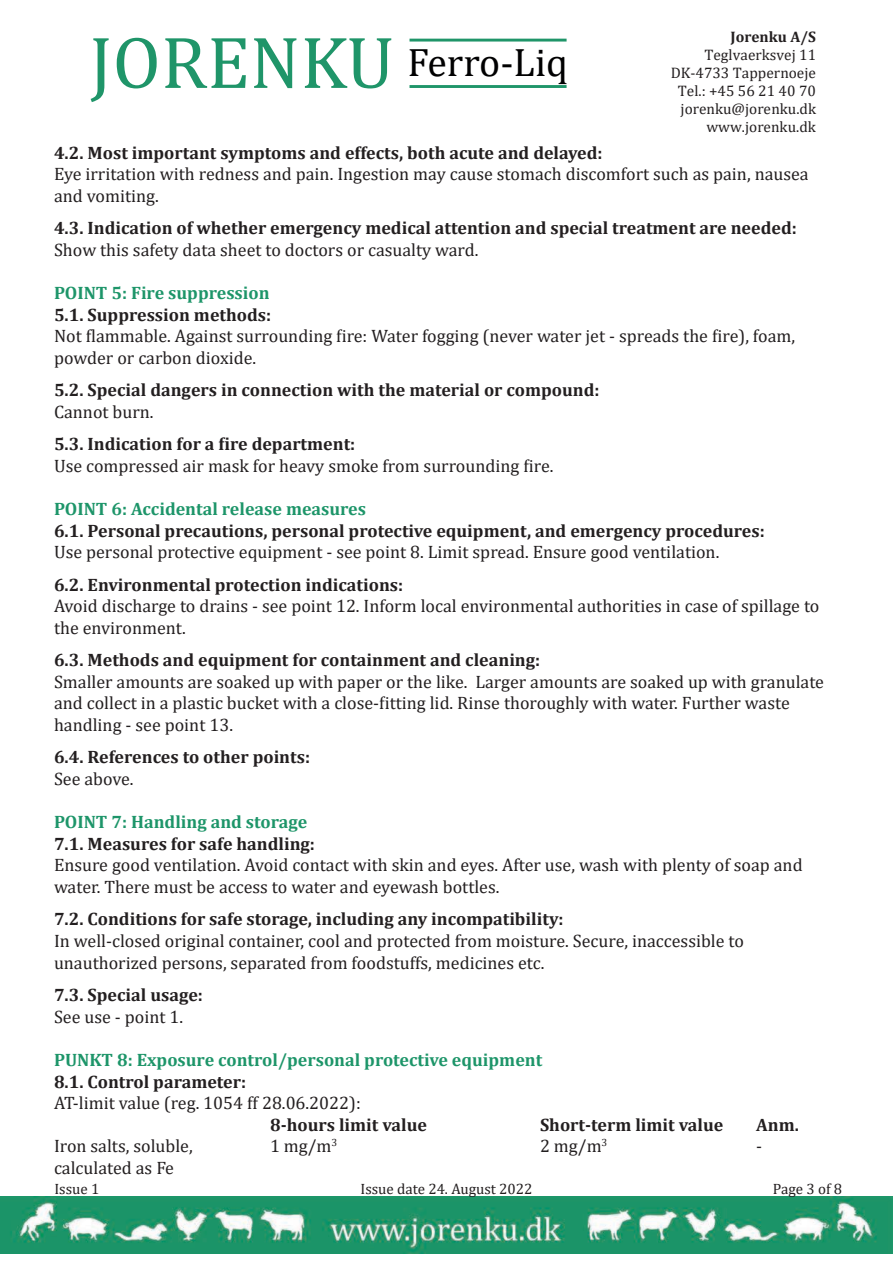
<style>
.page{position:relative;width:893px;height:1263px;background:#fff}
.page>*{position:absolute;margin:0;border:0;box-sizing:border-box;transform-origin:0 0}
.t1{font:39.9px "Cambria";color:#000001}
.t2{font:18px/21.6px "Cambria";color:#231f20}
.t3{font:700 18px "Cambria";color:#231f20}
.t4{font:700 18px "Cambria";color:#1d9569}
.t5{font:15.3px/18px "Cambria";color:#231f20;text-align:right}
.t6{font:700 15.3px "Cambria";color:#231f20}
.t7{font:15px "Cambria";color:#231f20}
.s1{font-size:74.4px;color:#1f9569}
</style>
<div class="page">
<img style="left:0;top:1196px;width:893px;height:58px">
<hr style="left:409px;top:39px;width:158px;height:3px;background:#1f9569">
<hr style="left:409px;top:85px;width:158px;height:3px;background:#1f9569">
<h1 class="t1" style="left:90px;top:39px;width:480px"><span class="s1">JORENKU</span> Ferro-Liq</h1>
<p class="t6" style="left:730px;top:26px;width:87px">Jorenku A/S</p>
<p class="t5" style="left:671px;top:46px;width:147px">Teglvaerksvej 11<br>DK-4733 Tappernoeje<br>Tel.: +45 56 21 40 70 jorenku@jorenku.dk www.jorenku.dk</p>
<p class="t3" style="left:54px;top:140px;width:550px">4.2. Most important symptoms and effects, both acute and delayed:</p>
<p class="t2" style="left:54px;top:163px;width:756px">Eye irritation with redness and pain. Ingestion may cause stomach discomfort such as pain, nausea and vomiting.</p>
<p class="t3" style="left:54px;top:215px;width:744px">4.3. Indication of whether emergency medical attention and special treatment are needed:</p>
<p class="t2" style="left:54px;top:239px;width:426px">Show this safety data sheet to doctors or casualty ward.</p>
<p class="t4" style="left:54px;top:280px;width:217px">POINT 5: Fire suppression</p>
<p class="t3" style="left:54px;top:302px;width:219px">5.1. Suppression methods:</p>
<p class="t2" style="left:54px;top:325px;width:743px">Not flammable. Against surrounding fire: Water fogging (never water jet - spreads the fire), foam, powder or carbon dioxide.</p>
<p class="t3" style="left:54px;top:377px;width:547px">5.2. Special dangers in connection with the material or compound:</p>
<p class="t2" style="left:54px;top:401px;width:101px">Cannot burn.</p>
<p class="t3" style="left:54px;top:431px;width:303px">5.3. Indication for a fire department:</p>
<p class="t2" style="left:54px;top:455px;width:501px">Use compressed air mask for heavy smoke from surrounding fire.</p>
<p class="t4" style="left:54px;top:496px;width:314px">POINT 6: Accidental release measures</p>
<p class="t3" style="left:54px;top:518px;width:712px">6.1. Personal precautions, personal protective equipment, and emergency procedures:</p>
<p class="t2" style="left:54px;top:541px;width:667px">Use personal protective equipment - see point 8. Limit spread. Ensure good ventilation.</p>
<p class="t3" style="left:54px;top:572px;width:351px">6.2. Environmental protection indications:</p>
<p class="t2" style="left:54px;top:595px;width:767px">Avoid discharge to drains - see point 12. Inform local environmental authorities in case of spillage to the environment.</p>
<p class="t3" style="left:54px;top:647px;width:488px">6.3. Methods and equipment for containment and cleaning:</p>
<p class="t2" style="left:54px;top:671px;width:772px">Smaller amounts are soaked up with paper or the like. Larger amounts are soaked up with granulate and collect in a plastic bucket with a close-fitting lid. Rinse thoroughly with water. Further waste handling - see point 13.</p>
<p class="t3" style="left:54px;top:745px;width:258px">6.4. References to other points:</p>
<p class="t2" style="left:54px;top:768px;width:81px">See above.</p>
<p class="t4" style="left:54px;top:809px;width:255px">POINT 7: Handling and storage</p>
<p class="t3" style="left:54px;top:831px;width:262px">7.1. Measures for safe handling:</p>
<p class="t2" style="left:54px;top:854px;width:750px">Ensure good ventilation. Avoid contact with skin and eyes. After use, wash with plenty of soap and water. There must be access to water and eyewash bottles.</p>
<p class="t3" style="left:54px;top:907px;width:511px">7.2. Conditions for safe storage, including any incompatibility:</p>
<p class="t2" style="left:54px;top:930px;width:691px">In well-closed original container, cool and protected from moisture. Secure, inaccessible to unauthorized persons, separated from foodstuffs, medicines etc.</p>
<p class="t3" style="left:54px;top:982px;width:150px">7.3. Special usage:</p>
<p class="t2" style="left:54px;top:1006px;width:131px">See use - point 1.</p>
<p class="t4" style="left:54px;top:1047px;width:490px">PUNKT 8: Exposure control/personal protective equipment</p>
<p class="t3" style="left:54px;top:1069px;width:194px">8.1. Control parameter:</p>
<p class="t2" style="left:54px;top:1092px;width:308px">AT-limit value (reg. 1054 ff 28.06.2022):</p>
<p class="t3" style="left:270px;top:1112px;width:159px">8-hours limit value</p>
<p class="t3" style="left:540px;top:1112px;width:185px">Short-term limit value</p>
<p class="t3" style="left:756px;top:1112px;width:44px">Anm.</p>
<p class="t2" style="left:54px;top:1135px;width:140px">Iron salts, soluble,</p>
<p class="t2" style="left:270px;top:1135px;width:69px">1 mg/m<sup>3</sup></p>
<p class="t2" style="left:540px;top:1135px;width:69px">2 mg/m<sup>3</sup></p>
<p class="t2" style="left:756px;top:1135px;width:7px">-</p>
<p class="t2" style="left:54px;top:1157px;width:122px">calculated as Fe</p>
<p class="t7" style="left:54px;top:1180px;width:46px">Issue 1</p>
<p class="t7" style="left:360px;top:1180px;width:174px">Issue date 24. August 2022</p>
<p class="t7" style="left:773px;top:1180px;width:71px">Page 3 of 8</p>
</div>
